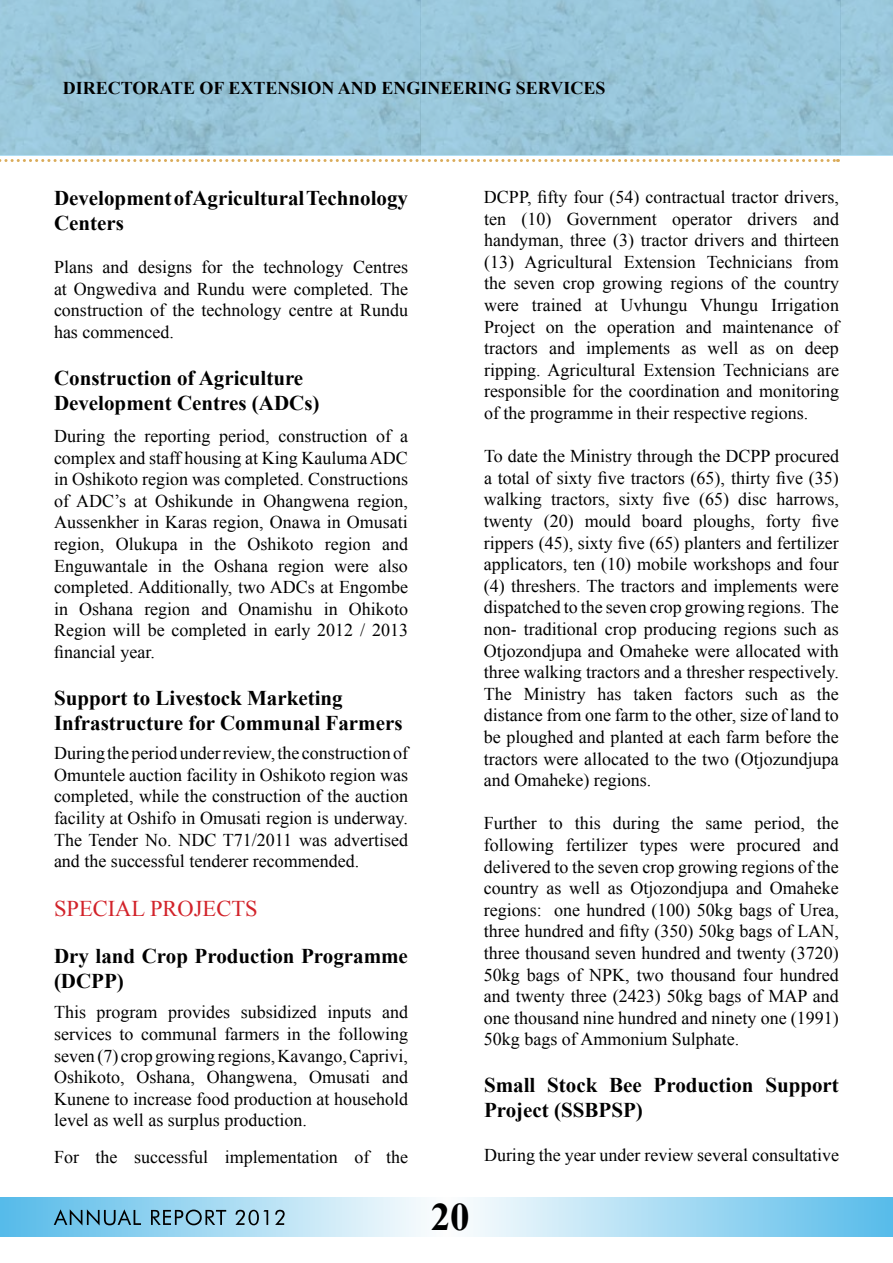
<style>
.page{position:relative;width:893px;height:1263px;background:#fff}
.page>*{position:absolute;margin:0;border:0;box-sizing:border-box;transform-origin:0 0}
.t1{font:700 39px "Times New Roman";color:#000}
.t2{font:22.5px "Times New Roman";color:#d2232a}
.t3{font:700 21px/25.2px "Times New Roman";color:#000}
.t4{font:18px/21.6px "Times New Roman";color:#000;text-align:justify}
.t5{font:700 18px "Times New Roman";color:#000}
</style>
<div class="page">
<svg style="left:0;top:1198px;width:892px;height:39px"></svg>
<svg style="left:1px;top:1197px;width:892px;height:39px;background:#abdcf3"></svg>
<svg style="left:0;top:159px;width:838px;height:3px"></svg>
<svg style="left:54px;top:1209px;width:231px;height:16px;background:#6f9eb4"></svg>
<svg style="left:0;top:0;width:893px;height:156px;background:#98c5d9"></svg>
<p class="t5" style="left:63px;top:76px;width:26px">Directorate</p>
<p class="t5" style="left:200px;top:76px;width:67px">of extension</p>
<p class="t5" style="left:338px;top:76px;width:14px">and</p>
<p class="t5" style="left:381px;top:76px;width:13px">engineering</p>
<p class="t5" style="left:516px;top:76px;width:12px">services</p>
<p class="t3" style="left:54px;top:184px;width:355px">Development of Agricultural Technology<br>Centers</p>
<p class="t4" style="left:54px;top:256px;width:355px">Plans and designs for the technology Centres at Ongwediva and Rundu were completed. The construction of the technology centre at Rundu has commenced.</p>
<p class="t3" style="left:54px;top:364px;width:267px">Construction of Agriculture<br>Development Centres (ADCs)</p>
<p class="t4" style="left:54px;top:425px;width:355px">During the reporting period, construction of a complex and staff housing at King Kauluma ADC in Oshikoto region was completed. Constructions of ADC’s at Oshikunde in Ohangwena region, Aussenkher in Karas region, Onawa in Omusati region, Olukupa in the Oshikoto region and Enguwantale in the Oshana region were also completed. Additionally, two ADCs at Engombe in Oshana region and Onamishu in Ohikoto Region will be completed in early 2012 / 2013 financial year.</p>
<p class="t3" style="left:54px;top:685px;width:350px">Support to Livestock Marketing<br>Infrastructure for Communal Farmers</p>
<p class="t4" style="left:54px;top:742px;width:355px">During the period under review, the construction of Omuntele auction facility in Oshikoto region was completed, while the construction of the auction facility at Oshifo in Omusati region is underway.<br>The Tender No. NDC T71/2011 was advertised and the successful tenderer recommended.</p>
<p class="t2" style="left:54px;top:893px;width:205px">SPECIAL PROJECTS</p>
<p class="t3" style="left:54px;top:942px;width:355px">Dry land Crop Production Programme (DCPP)</p>
<p class="t4" style="left:54px;top:1001px;width:356px">This program provides subsidized inputs and services to communal farmers in the following seven (7) crop growing regions, Kavango, Caprivi, Oshikoto, Oshana, Ohangwena, Omusati and Kunene to increase food production at household level as well as surplus production.</p>
<p class="t4" style="left:54px;top:1146px;width:355px">For the successful implementation of the</p>
<p class="t4" style="left:484px;top:186px;width:357px">DCPP, fifty four (54) contractual tractor drivers, ten (10) Government operator drivers and handyman, three (3) tractor drivers and thirteen (13) Agricultural Extension Technicians from the seven crop growing regions of the country were trained at Uvhungu Vhungu Irrigation Project on the operation and maintenance of tractors and implements as well as on deep ripping. Agricultural Extension Technicians are responsible for the coordination and monitoring of the programme in their respective regions.</p>
<p class="t4" style="left:484px;top:445px;width:357px">To date the Ministry through the DCPP procured a total of sixty five tractors (65), thirty five (35) walking tractors, sixty five (65) disc harrows, twenty (20) mould board ploughs, forty five rippers (45), sixty five (65) planters and fertilizer applicators, ten (10) mobile workshops and four (4) threshers. The tractors and implements were dispatched to the seven crop growing regions. The non- traditional crop producing regions such as Otjozondjupa and Omaheke were allocated with three walking tractors and a thresher respectively.<br>The Ministry has taken factors such as the distance from one farm to the other, size of land to be ploughed and planted at each farm before the tractors were allocated to the two (Otjozundjupa and Omaheke) regions.</p>
<p class="t4" style="left:484px;top:812px;width:356px">Further to this during the same period, the following fertilizer types were procured and delivered to the seven crop growing regions of the country as well as Otjozondjupa and Omaheke regions: one hundred (100) 50kg bags of Urea, three hundred and fifty (350) 50kg bags of LAN, three thousand seven hundred and twenty (3720)<br>50kg bags of NPK, two thousand four hundred and twenty three (2423) 50kg bags of MAP and one thousand nine hundred and ninety one (1991)<br>50kg bags of Ammonium Sulphate.</p>
<p class="t3" style="left:484px;top:1072px;width:356px">Small Stock Bee Production Support<br>Project (SSBPSP)</p>
<p class="t4" style="left:484px;top:1143px;width:356px">During the year under review several consultative</p>
<h1 class="t1" style="left:431px;top:1190px;width:40px">20</h1>
</div>
